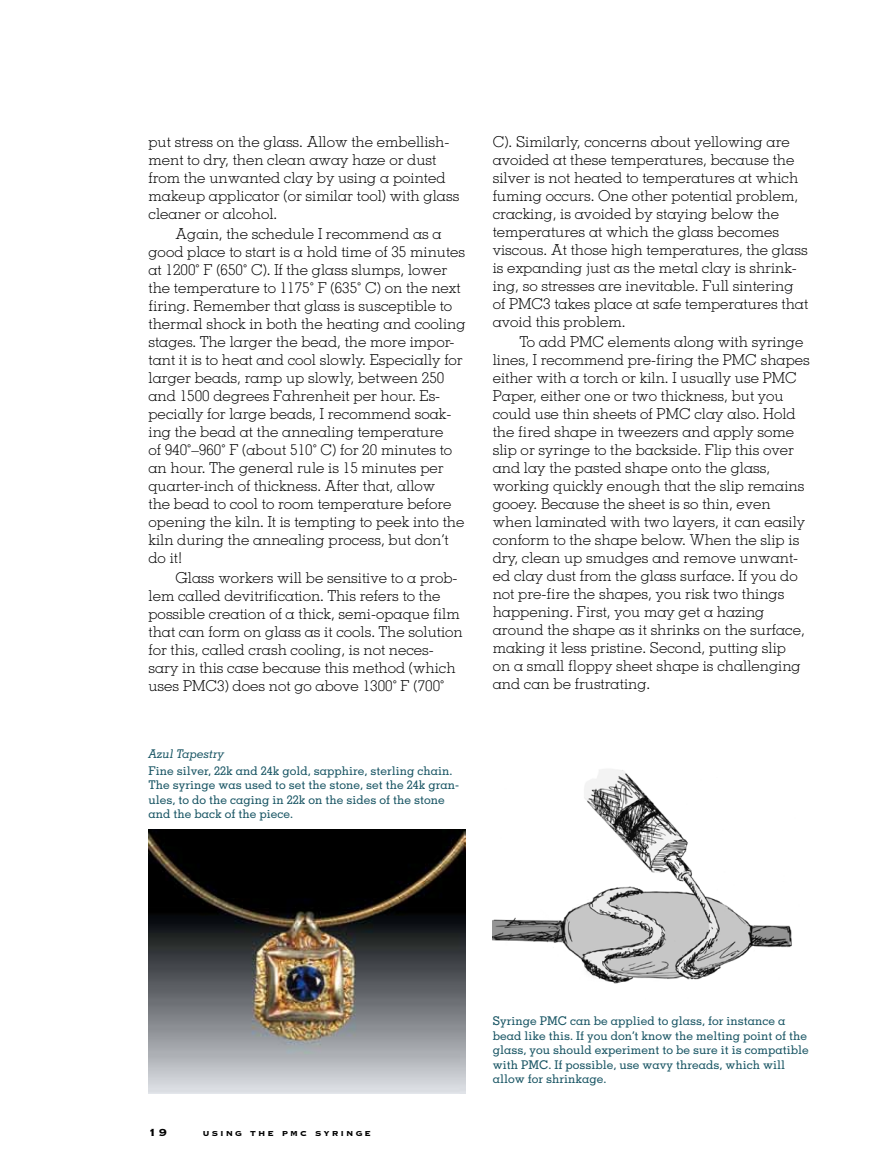
<style>
.page{position:relative;width:891px;height:1175px;background:#fff}
.page>*{position:absolute;margin:0;border:0;box-sizing:border-box;transform-origin:0 0}
.t1{font:300 15px/18px "Memphis";color:#000}
.t2{font:13.5px "Copperplate Thirty Three BC";color:#000}
.t3{font:500 12px/14.4px "Memphis";color:#195564}
.t4{font:italic 500 12px "Memphis";color:#195564}
.t5{font:9.45px "Copperplate Thirty Three BC";letter-spacing:.215em;color:#000}
</style>
<div class="page">
<img style="left:492px;top:769px;width:300px;height:215px">
<img style="left:149px;top:829px;width:317px;height:265px">
<p class="t1" style="left:148px;top:132px;width:312px">put stress on the glass. Allow the embellish&shy;ment to dry, then clean away haze or dust from the unwanted clay by using a pointed makeup applicator (or similar tool) with glass cleaner or alcohol.</p>
<p class="t1" style="left:148px;top:224px;width:319px;text-indent:27px">Again, the schedule I recommend as a good place to start is a hold time of 35 minutes at 1200˚ F (650˚ C). If the glass slumps, lower the temperature to 1175˚ F (635˚ C) on the next firing. Remember that glass is susceptible to thermal shock in both the heating and cooling stages. The larger the bead, the more impor&shy;tant it is to heat and cool slowly. Especially for larger beads, ramp up slowly, between 250 and 1500 degrees Fahrenheit per hour. Es&shy;pecially for large beads, I recommend soak&shy;ing the bead at the annealing temperature<br>of 940˚–960˚ F (about 510˚ C) for 20 minutes to an hour. The general rule is 15 minutes per quarter-inch of thickness. After that, allow<br>the bead to cool to room temperature before opening the kiln. It is tempting to peek into the kiln during the annealing process, but don’t do it!</p>
<p class="t1" style="left:148px;top:569px;width:316px;text-indent:27px">Glass workers will be sensitive to a prob&shy;lem called devitrification. This refers to the possible creation of a thick, semi-opaque film that can form on glass as it cools. The solution for this, called crash cooling, is not neces&shy;sary in this case because this method (which uses PMC3) does not go above 1300˚ F (700˚</p>
<p class="t4" style="left:148px;top:747px;width:78px">Azul Tapestry</p>
<p class="t3" style="left:148px;top:763px;width:312px">Fine silver, 22k and 24k gold, sapphire, sterling chain.<br>The syringe was used to set the stone, set the 24k gran&shy;ules, to do the caging in 22k on the sides of the stone and the back of the piece.</p>
<p class="t1" style="left:493px;top:132px;width:317px">C). Similarly, concerns about yellowing are avoided at these temperatures, because the silver is not heated to temperatures at which fuming occurs. One other potential problem, cracking, is avoided by staying below the temperatures at which the glass becomes viscous. At those high temperatures, the glass is expanding just as the metal clay is shrink&shy;ing, so stresses are inevitable. Full sintering of PMC3 takes place at safe temperatures that avoid this problem.</p>
<p class="t1" style="left:493px;top:332px;width:319px;text-indent:27px">To add PMC elements along with syringe lines, I recommend pre-firing the PMC shapes either with a torch or kiln. I usually use PMC Paper, either one or two thickness, but you could use thin sheets of PMC clay also. Hold the fired shape in tweezers and apply some slip or syringe to the backside. Flip this over and lay the pasted shape onto the glass, working quickly enough that the slip remains gooey. Because the sheet is so thin, even when laminated with two layers, it can easily conform to the shape below. When the slip is dry, clean up smudges and remove unwant&shy;ed clay dust from the glass surface. If you do not pre-fire the shapes, you risk two things happening. First, you may get a hazing around the shape as it shrinks on the surface, making it less pristine. Second, putting slip<br>on a small floppy sheet shape is challenging and can be frustrating.</p>
<p class="t2" style="left:148px;top:1125px;width:20px">19</p>
<p class="t5" style="left:202px;top:1128px;width:170px">using the pmc syringe</p>
<p class="t3" style="left:493px;top:1014px;width:318px">Syringe PMC can be applied to glass, for instance a bead like this. If you don’t know the melting point of the glass, you should experiment to be sure it is compatible with PMC. If possible, use wavy threads, which will allow for shrinkage.</p>
</div>
